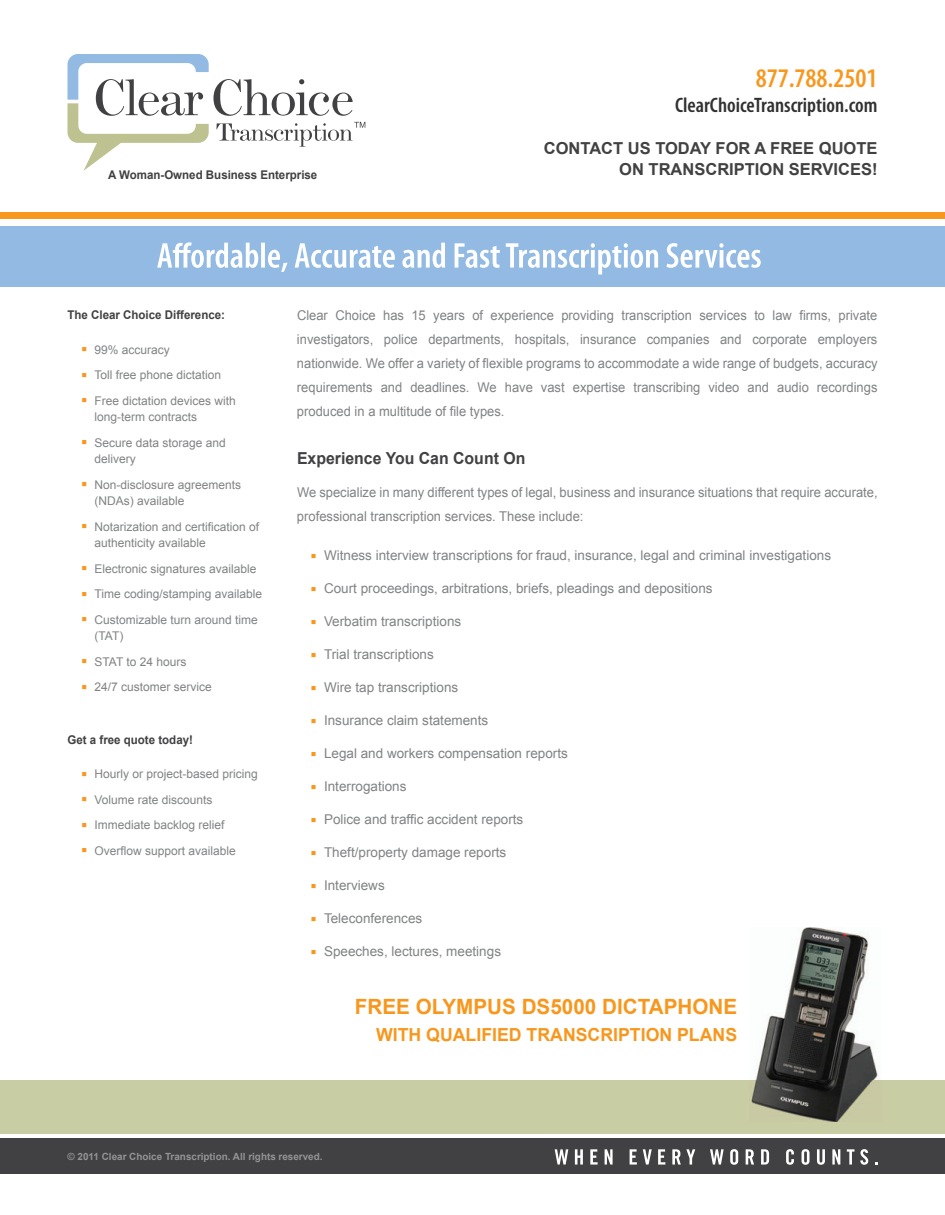
<style>
.page{position:relative;width:945px;height:1215px;background:#fff}
.page>*{position:absolute;margin:0;border:0;box-sizing:border-box;transform-origin:0 0}
.t1{font:600 condensed 27px "Myriad Pro";color:#f8971d}
.t2{font:600 condensed 21px "Myriad Pro";color:#323132}
.t3{font:700 21px "Arial";color:#f8971d}
.t4{font:700 18px "Arial";color:#f8971d}
.t5{font:700 16.5px/21px "Arial";color:#414042;text-align:right}
.t6{font:700 16.5px "Arial";color:#414042;scale:.96 1}
.t7{font:13.5px/24px "Arial";color:#808284;text-align:justify;scale:.96 1}
.t8{font:13.5px "Arial";color:#808284}
.t9{font:12px/16.5px "Arial";color:#808284}
.t10{font:700 12px "Arial";color:#414042;scale:.96 1}
.t11{font:700 9.9px "Arial";color:#929496}
.s1{font-size:18px;color:#f8971d}
</style>
<div class="page">
<div style="left:0;top:213px;width:945px;height:6px;background:#f8971d"></div>
<div style="left:0;top:226px;width:945px;height:61px;background:#92bae3"></div>
<div style="left:0;top:1080px;width:945px;height:54px;background:#c9cda3"></div>
<div style="left:0;top:1138px;width:945px;height:36px;background:#414042"></div>
<svg style="left:157px;top:242px;width:604px;height:32px"></svg>
<svg style="left:68px;top:54px;width:297px;height:117px"></svg>
<svg style="left:555px;top:1149px;width:13px;height:16px"></svg>
<svg style="left:575px;top:1149px;width:8px;height:16px"></svg>
<svg style="left:590px;top:1149px;width:8px;height:16px"></svg>
<svg style="left:605px;top:1149px;width:8px;height:16px"></svg>
<svg style="left:630px;top:1149px;width:7px;height:16px"></svg>
<svg style="left:643px;top:1149px;width:9px;height:16px"></svg>
<svg style="left:658px;top:1149px;width:7px;height:16px"></svg>
<svg style="left:672px;top:1149px;width:23px;height:16px"></svg>
<svg style="left:710px;top:1149px;width:14px;height:16px"></svg>
<svg style="left:730px;top:1149px;width:8px;height:16px"></svg>
<svg style="left:746px;top:1149px;width:8px;height:16px"></svg>
<svg style="left:761px;top:1149px;width:8px;height:16px"></svg>
<svg style="left:786px;top:1149px;width:8px;height:16px"></svg>
<svg style="left:802px;top:1149px;width:8px;height:16px"></svg>
<svg style="left:817px;top:1149px;width:8px;height:16px"></svg>
<svg style="left:832px;top:1149px;width:8px;height:16px"></svg>
<svg style="left:847px;top:1149px;width:7px;height:16px"></svg>
<svg style="left:860px;top:1149px;width:8px;height:16px"></svg>
<img style="left:749px;top:927px;width:132px;height:195px">
<p class="t10" style="left:108px;top:167px;width:220px">A Woman-Owned Business Enterprise</p>
<h1 class="t1" style="left:756px;top:62px;width:123px">877.788.2501</h1>
<h2 class="t2" style="left:675px;top:92px;width:204px">ClearChoiceTranscription.com</h2>
<p class="t5" style="left:544px;top:138px;width:335px">CONTACT US TODAY FOR A FREE QUOTE<br>ON TRANSCRIPTION SERVICES!</p>
<p class="t10" style="left:68px;top:307px;width:166px">The Clear Choice Difference:</p>
<p class="t9" style="left:81px;top:341px;width:90px"><span class="s1">▪</span> 99% accuracy</p>
<p class="t9" style="left:81px;top:367px;width:142px"><span class="s1">▪</span> Toll free phone dictation</p>
<p class="t9" style="left:94px;top:392px;width:143px;text-indent:-14px"><span class="s1">▪</span> Free dictation devices with long-term contracts</p>
<p class="t9" style="left:94px;top:434px;width:133px;text-indent:-14px"><span class="s1">▪</span> Secure data storage and delivery</p>
<p class="t9" style="left:94px;top:476px;width:148px;text-indent:-14px"><span class="s1">▪</span> Non-disclosure agreements (NDAs) available</p>
<p class="t9" style="left:94px;top:518px;width:166px;text-indent:-14px"><span class="s1">▪</span> Notarization and certification of authenticity available</p>
<p class="t9" style="left:81px;top:560px;width:177px"><span class="s1">▪</span> Electronic signatures available</p>
<p class="t9" style="left:81px;top:586px;width:183px"><span class="s1">▪</span> Time coding/stamping available</p>
<p class="t9" style="left:94px;top:611px;width:165px;text-indent:-14px"><span class="s1">▪</span> Customizable turn around time (TAT)</p>
<p class="t9" style="left:81px;top:653px;width:107px"><span class="s1">▪</span> STAT to 24 hours</p>
<p class="t9" style="left:81px;top:679px;width:132px"><span class="s1">▪</span> 24/7 customer service</p>
<p class="t10" style="left:68px;top:731px;width:132px">Get a free quote today!</p>
<p class="t9" style="left:81px;top:766px;width:178px"><span class="s1">▪</span> Hourly or project-based pricing</p>
<p class="t9" style="left:81px;top:791px;width:133px"><span class="s1">▪</span> Volume rate discounts</p>
<p class="t9" style="left:81px;top:817px;width:145px"><span class="s1">▪</span> Immediate backlog relief</p>
<p class="t9" style="left:81px;top:842px;width:156px"><span class="s1">▪</span> Overflow support available</p>
<p class="t7" style="left:297px;top:304px;width:606px">Clear Choice has 15 years of experience providing transcription services to law firms, private investigators, police departments, hospitals, insurance companies and corporate employers nationwide. We offer a variety of flexible programs to accommodate a wide range of budgets, accuracy requirements and deadlines. We have vast expertise transcribing video and audio recordings produced in a multitude of file types.</p>
<p class="t6" style="left:297px;top:447px;width:239px">Experience You Can Count On</p>
<p class="t7" style="left:297px;top:481px;width:606px">We specialize in many different types of legal, business and insurance situations that require accurate, professional transcription services. These include:</p>
<p class="t8" style="left:310px;top:547px;width:522px"><span class="s1">▪</span> Witness interview transcriptions for fraud, insurance, legal and criminal investigations</p>
<p class="t8" style="left:310px;top:580px;width:404px"><span class="s1">▪</span> Court proceedings, arbitrations, briefs, pleadings and depositions</p>
<p class="t8" style="left:310px;top:613px;width:152px"><span class="s1">▪</span> Verbatim transcriptions</p>
<p class="t8" style="left:310px;top:646px;width:125px"><span class="s1">▪</span> Trial transcriptions</p>
<p class="t8" style="left:310px;top:679px;width:149px"><span class="s1">▪</span> Wire tap transcriptions</p>
<p class="t8" style="left:310px;top:712px;width:179px"><span class="s1">▪</span> Insurance claim statements</p>
<p class="t8" style="left:310px;top:745px;width:259px"><span class="s1">▪</span> Legal and workers compensation reports</p>
<p class="t8" style="left:310px;top:778px;width:98px"><span class="s1">▪</span> Interrogations</p>
<p class="t8" style="left:310px;top:811px;width:214px"><span class="s1">▪</span> Police and traffic accident reports</p>
<p class="t8" style="left:310px;top:844px;width:197px"><span class="s1">▪</span> Theft/property damage reports</p>
<p class="t8" style="left:310px;top:877px;width:76px"><span class="s1">▪</span> Interviews</p>
<p class="t8" style="left:310px;top:910px;width:113px"><span class="s1">▪</span> Teleconferences</p>
<p class="t8" style="left:310px;top:943px;width:192px"><span class="s1">▪</span> Speeches, lectures, meetings</p>
<h2 class="t3" style="left:355px;top:993px;width:384px">FREE OLYMPUS DS5000 DICTAPHONE</h2>
<h3 class="t4" style="left:376px;top:1023px;width:363px">WITH QUALIFIED TRANSCRIPTION PLANS</h3>
<p class="t11" style="left:68px;top:1150px;width:257px">© 2011 Clear Choice Transcription. All rights reserved.</p>
</div>
